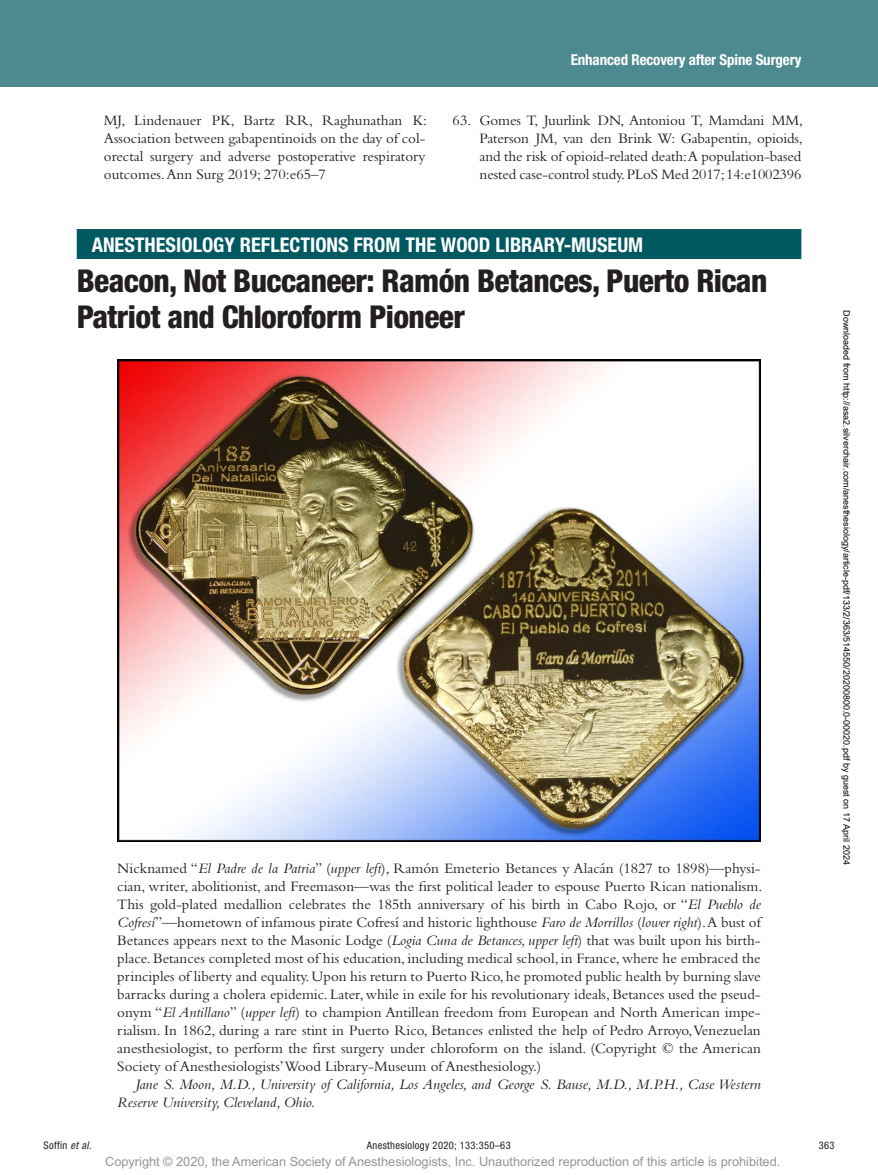
<style>
.page{position:relative;width:878px;height:1175px;background:#fff}
.page>*{position:absolute;margin:0;border:0;box-sizing:border-box;transform-origin:0 0}
.t1{font:800 condensed 31.5px/36px "Helvetica Neue LT Std";letter-spacing:-.02em;color:#231f20}
.t2{font:700 condensed 20.25px "Helvetica Neue LT Std";color:#fff}
.t3{font:15px/18px "Bembo Std";color:#231f20;text-align:justify}
.t4{font:italic 15px/18px "Bembo Std";color:#231f20}
.t5{font:700 condensed 15px "Helvetica Neue LT Std";letter-spacing:-.01em;color:#fff}
.t6{font:12.75px "Arial MT Std";color:#939598}
.t7{font:condensed 10.5px "Helvetica Neue LT Std";letter-spacing:.03em;color:#231f20}
.t8{font:9px "Arial";color:#000}
.s1{font-style:italic}
</style>
<div class="page">
<div style="left:0;top:0;width:878px;height:86px;background:#4d8a90"></div>
<img style="left:117px;top:359px;width:643px;height:482px">
<div style="left:77px;top:229px;width:724px;height:30px;background:#005861"></div>
<p class="t5" style="left:571px;top:51px;width:232px">Enhanced Recovery after Spine Surgery</p>
<p class="t3" style="left:104px;top:111px;width:325px">MJ, Lindenauer PK, Bartz RR, Raghunathan K:<br>Association between gabapentinoids on the day of col&shy;orectal surgery and adverse postoperative respiratory outcomes. Ann Surg 2019; 270:e65–7</p>
<p class="t3" style="left:479px;top:111px;width:325px;text-indent:-27px">63. Gomes T, Juurlink DN, Antoniou T, Mamdani MM, Paterson JM, van den Brink W: Gabapentin, opioids, and the risk of opioid-related death:A population-based nested case-control study. PLoS Med 2017; 14:e1002396</p>
<h2 class="t2" style="left:92px;top:232px;width:199px">ANESTHESIOLOGY REFLECTION</h2>
<h2 class="t2" style="left:338px;top:232px;width:130px">S FROM THE WOOD</h2>
<h2 class="t2" style="left:495px;top:232px;width:149px">LIBRARY-MUSEUM</h2>
<h1 class="t1" style="left:77px;top:262px;width:692px">Beacon, Not Buccaneer: Ramón Betances, Puerto Rican<br>Patriot and Chloroform Pioneer</h1>
<p class="t3" style="left:117px;top:858px;width:646px">Nicknamed “<span class="s1">El Padre de la Patria</span>” (<span class="s1">upper left</span>), Ramón Emeterio Betances y Alacán (1827 to 1898)—physi&shy;cian, writer, abolitionist, and Freemason—was the first political leader to espouse Puerto Rican nationalism.<br>This gold-plated medallion celebrates the 185th anniversary of his birth in Cabo Rojo, or “<span class="s1">El Pueblo de Cofresí</span>”—hometown of infamous pirate Cofresí and historic lighthouse <span class="s1">Faro de Morrillos</span> (<span class="s1">lower right</span>). A bust of Betances appears next to the Masonic Lodge (<span class="s1">Logia Cuna de Betances, upper left</span>) that was built upon his birth&shy;place. Betances completed most of his education, including medical school, in France, where he embraced the principles of liberty and equality. Upon his return to Puerto Rico, he promoted public health by burning slave barracks during a cholera epidemic. Later, while in exile for his revolutionary ideals, Betances used the pseud&shy;onym “<span class="s1">El Antillano</span>” (<span class="s1">upper left</span>) to champion Antillean freedom from European and North American impe&shy;rialism. In 1862, during a rare stint in Puerto Rico, Betances enlisted the help of Pedro Arroyo, Venezuelan anesthesiologist, to perform the first surgery under chloroform on the island. (Copyright © the American Society of Anesthesiologists’Wood Library-Museum of Anesthesiology.)</p>
<p class="t4" style="left:117px;top:1074px;width:645px;text-indent:18px">Jane S. Moon, M.D., University of California, Los Angeles, and George S. Bause, M.D., M.P.H., Case Western<br>Reserve University, Cleveland, Ohio.</p>
<p class="t8" style="left:850px;top:310px;width:556px;rotate:90deg">Downloaded from http://asa2.silverchair.com/anesthesiology/article-pdf/133/2/363/514550/20200800.0-00020.pdf by guest on 17 April 2024</p>
<p class="t7" style="left:44px;top:1139px;width:49px">Soffin <span class="s1">et al.</span></p>
<p class="t7" style="left:367px;top:1139px;width:145px">Anesthesiology 2020; 133:350–63</p>
<p class="t7" style="left:818px;top:1139px;width:17px">363</p>
<p class="t6" style="left:105px;top:1154px;width:676px">Copyright © 2020, the American Society of Anesthesiologists, Inc. Unauthorized reproduction of this article is prohibited.</p>
</div>
